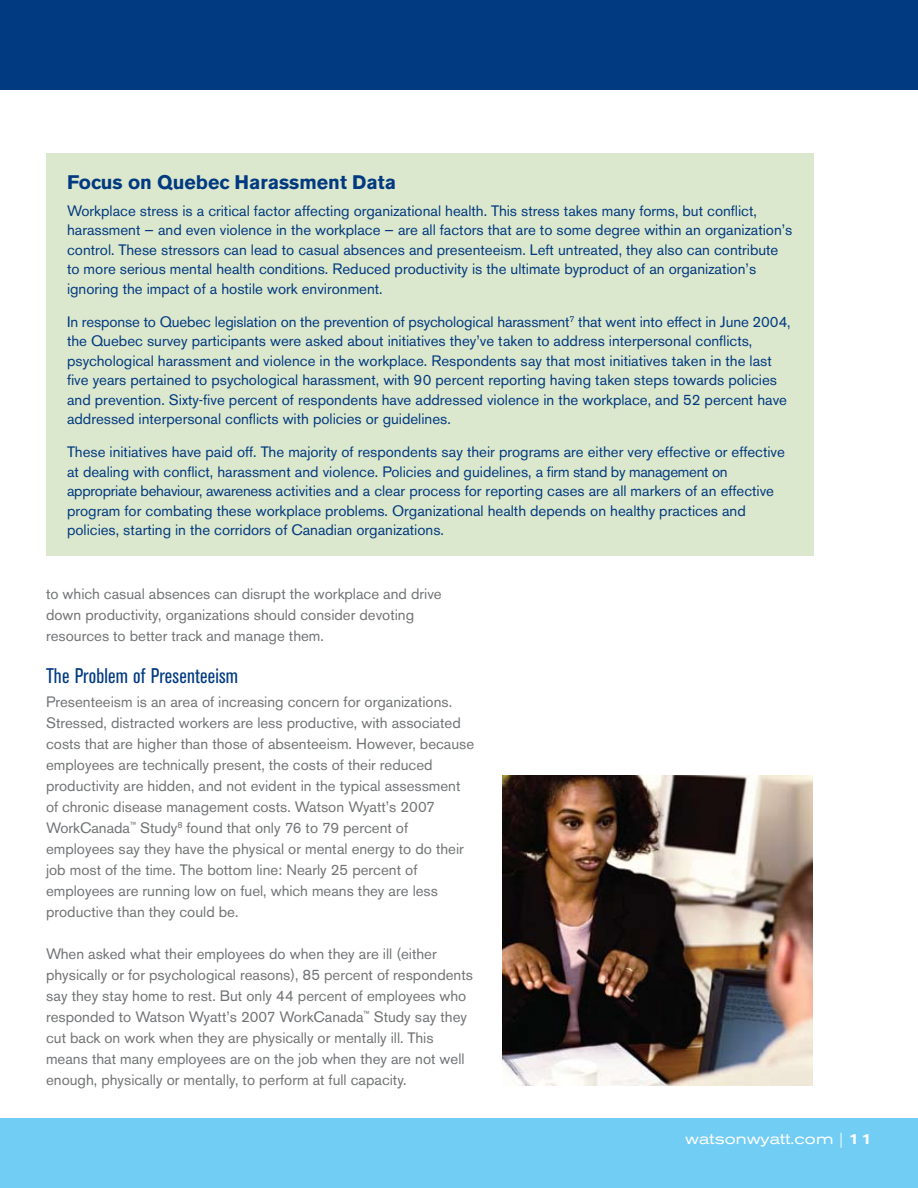
<style>
.page{position:relative;width:918px;height:1188px;background:#fff}
.page>*{position:absolute;margin:0;border:0;box-sizing:border-box;transform-origin:0 0}
.t1{font:condensed 21px "Akzidenz Grotesk BE";letter-spacing:.01em;color:#013a81}
.t2{font:700 19.5px "Akzidenz Grotesk BE";color:#013a81}
.t3{font:15px/19.5px "Akzidenz Grotesk BE";color:#013a81}
.t4{font:15px/21px "Akzidenz Grotesk BE";color:#717375}
.t5{font:expanded 15px "Akzidenz Grotesk BE";letter-spacing:.01em;color:#fff}
.s1{font-weight:500}
</style>
<div class="page">
<div style="left:0;top:1119px;width:918px;height:69px;background:#72cdf4"></div>
<div style="left:0;top:0;width:918px;height:90px;background:#013a81"></div>
<div style="left:46px;top:154px;width:768px;height:402px;background:#dce8cd"></div>
<img style="left:503px;top:775px;width:310px;height:310px">
<h2 class="t2" style="left:67px;top:171px;width:331px">Focus on Quebec Harassment Data</h2>
<p class="t3" style="left:67px;top:201px;width:727px">Workplace stress is a critical factor affecting organizational health. This stress takes many forms, but conflict, harassment — and even violence in the workplace — are all factors that are to some degree within an organization’s control. These stressors can lead to casual absences and presenteeism. Left untreated, they also can contribute to more serious mental health conditions. Reduced productivity is the ultimate byproduct of an organization’s ignoring the impact of a hostile work environment.</p>
<p class="t3" style="left:67px;top:312px;width:725px">In response to Quebec legislation on the prevention of psychological harassment<sup>7</sup> that went into effect in June 2004, the Quebec survey participants were asked about initiatives they’ve taken to address interpersonal conflicts, psychological harassment and violence in the workplace. Respondents say that most initiatives taken in the last five years pertained to psychological harassment, with 90 percent reporting having taken steps towards policies and prevention. Sixty-five percent of respondents have addressed violence in the workplace, and 52 percent have addressed interpersonal conflicts with policies or guidelines.</p>
<p class="t3" style="left:67px;top:442px;width:719px">These initiatives have paid off. The majority of respondents say their programs are either very effective or effective at dealing with conflict, harassment and violence. Policies and guidelines, a firm stand by management on appropriate behaviour, awareness activities and a clear process for reporting cases are all markers of an effective program for combating these workplace problems. Organizational health depends on healthy practices and policies, starting in the corridors of Canadian organizations.</p>
<p class="t4" style="left:46px;top:583px;width:397px">to which casual absences can disrupt the workplace and drive down productivity, organizations should consider devoting resources to better track and manage them.</p>
<h1 class="t1" style="left:46px;top:664px;width:194px">The Problem of Presenteeism</h1>
<p class="t4" style="left:46px;top:691px;width:430px">Presenteeism is an area of increasing concern for organizations.<br>Stressed, distracted workers are less productive, with associated costs that are higher than those of absenteeism. However, because employees are technically present, the costs of their reduced productivity are hidden, and not evident in the typical assessment of chronic disease management costs. Watson Wyatt’s 2007<br>WorkCanada<sup>™</sup> Study<sup>8</sup> found that only 76 to 79 percent of employees say they have the physical or mental energy to do their job most of the time. The bottom line: Nearly 25 percent of employees are running low on fuel, which means they are less productive than they could be.</p>
<p class="t4" style="left:46px;top:943px;width:428px">When asked what their employees do when they are ill (either physically or for psychological reasons), 85 percent of respondents say they stay home to rest. But only 44 percent of employees who responded to Watson Wyatt’s 2007 WorkCanada<sup>™</sup> Study say they cut back on work when they are physically or mentally ill. This means that many employees are on the job when they are not well enough, physically or mentally, to perform at full capacity.</p>
<p class="t5" style="left:685px;top:1131px;width:189px">watsonwyatt.com | <span class="s1">11</span></p>
</div>
